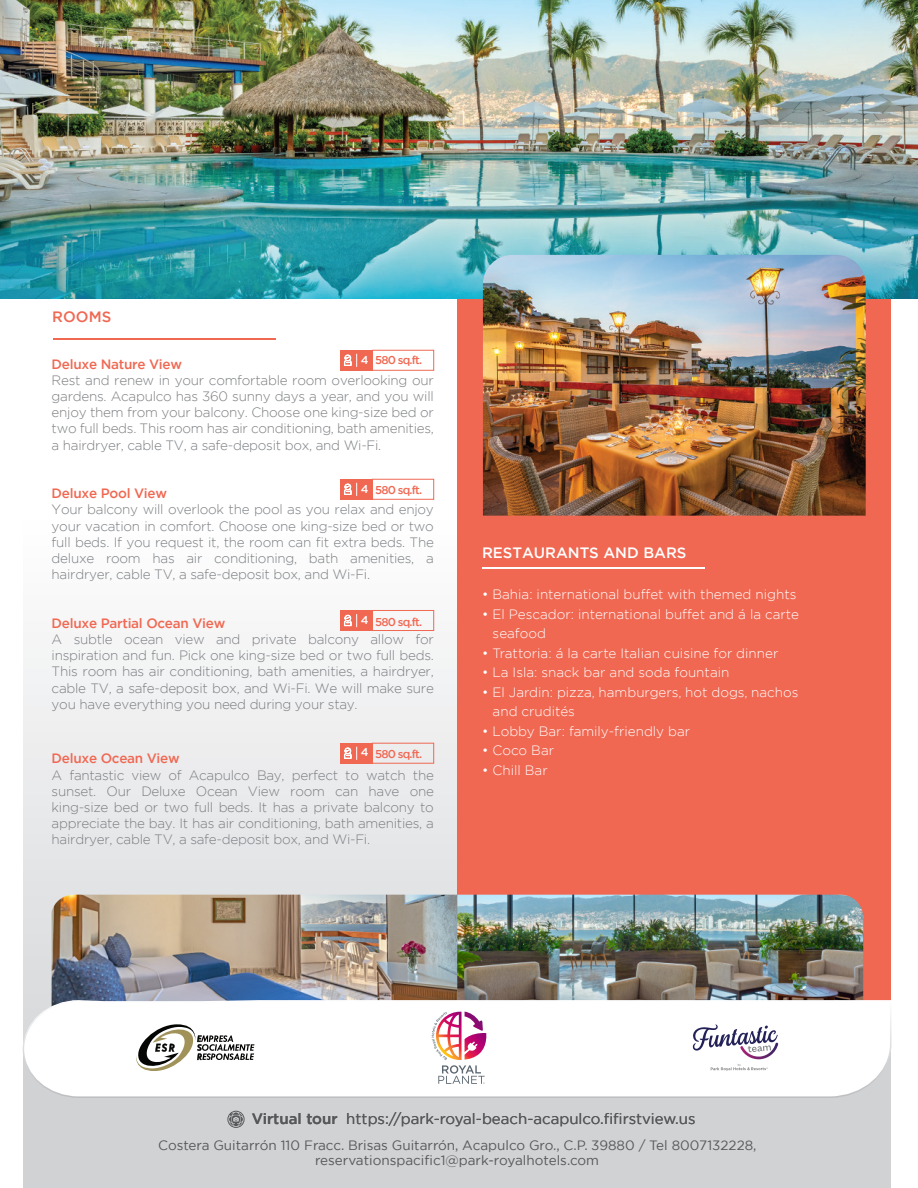
<style>
.page{position:relative;width:918px;height:1188px;background:#fff}
.page>*{position:absolute;margin:0;border:0;box-sizing:border-box;transform-origin:0 0}
.t1{font:15px "Gotham";color:#57585a}
.t2{font:500 15px "Gotham";color:#fff}
.t3{font:500 15px "Gotham";color:#f06852}
.t4{font:300 13.5px/16.2px "Gotham";letter-spacing:-.02em;color:#7a7e82;text-align:justify}
.t5{font:300 13.5px/19.5px "Gotham";color:#fff}
.t6{font:13.5px/15px "Gotham";color:#57585a;text-align:center}
.t7{font:500 13.5px "Gotham";letter-spacing:-.02em;color:#f06852}
.t8{font:500 11.4px "Gotham";letter-spacing:-.07em;color:#f06852}
.s1{color:#fff}
.s2{font-weight:500}
</style>
<div class="page">
<div style="left:23px;top:291px;width:435px;height:763px;background:linear-gradient(to bottom,#fff,#d9dbdd)"></div>
<div style="left:457px;top:214px;width:434px;height:827px;background:#f06852"></div>
<img style="left:0;top:0;width:918px;height:299px">
<hr style="left:482px;top:568px;width:223px;height:1px;background:#fff">
<img style="left:52px;top:895px;width:405px;height:104px">
<img style="left:457px;top:895px;width:406px;height:104px">
<div style="left:23px;top:1047px;width:868px;height:141px;background:#d1d2d4"></div>
<svg style="left:22px;top:999px;width:870px;height:99px"></svg>
<img style="left:483px;top:255px;width:383px;height:261px">
<hr style="left:53px;top:338px;width:223px;height:1px;background:#f06852">
<div style="left:340px;top:350px;width:32px;height:21px;background:#f06852"></div>
<svg style="left:344px;top:354px;width:13px;height:13px"></svg>
<div style="left:372px;top:350px;width:62px;height:21px;border:1px solid #f06852"></div>
<div style="left:340px;top:479px;width:32px;height:21px;background:#f06852"></div>
<svg style="left:344px;top:483px;width:13px;height:13px"></svg>
<div style="left:372px;top:479px;width:62px;height:21px;border:1px solid #f06852"></div>
<div style="left:340px;top:610px;width:32px;height:21px;background:#f06852"></div>
<svg style="left:344px;top:614px;width:13px;height:13px"></svg>
<div style="left:372px;top:610px;width:62px;height:21px;border:1px solid #f06852"></div>
<div style="left:340px;top:743px;width:32px;height:21px;background:#f06852"></div>
<svg style="left:344px;top:747px;width:13px;height:13px"></svg>
<div style="left:372px;top:743px;width:62px;height:21px;border:1px solid #f06852"></div>
<svg style="left:227px;top:1111px;width:18px;height:17px"></svg>
<svg style="left:134px;top:1024px;width:120px;height:47px"></svg>
<svg style="left:432px;top:1012px;width:56px;height:72px;background:#e5bcc9"></svg>
<svg style="left:692px;top:1024px;width:86px;height:47px;background:#d6d3de"></svg>
<p class="t3" style="left:52px;top:307px;width:60px">ROOMS</p>
<p class="t8" style="left:361px;top:353px;width:63px"><span class="s1">4</span> 580 sq.ft.</p>
<p class="t7" style="left:52px;top:355px;width:132px">Deluxe Nature View</p>
<p class="t4" style="left:52px;top:372px;width:384px">Rest and renew in your comfortable room overlooking our gardens. Acapulco has 360 sunny days a year, and you will enjoy them from your balcony. Choose one king-size bed or two full beds. This room has air conditioning, bath amenities, a hairdryer, cable TV, a safe-deposit box, and Wi-Fi.</p>
<p class="t7" style="left:52px;top:485px;width:117px">Deluxe Pool View</p>
<p class="t4" style="left:52px;top:501px;width:384px">Your balcony will overlook the pool as you relax and enjoy your vacation in comfort. Choose one king-size bed or two full beds. If you request it, the room can fit extra beds. The deluxe room has air conditioning, bath amenities, a hairdryer, cable TV, a safe-deposit box, and Wi-Fi.</p>
<p class="t7" style="left:52px;top:614px;width:175px">Deluxe Partial Ocean View</p>
<p class="t4" style="left:52px;top:631px;width:384px">A subtle ocean view and private balcony allow for inspiration and fun. Pick one king-size bed or two full beds.<br>This room has air conditioning, bath amenities, a hairdryer, cable TV, a safe-deposit box, and Wi-Fi. We will make sure you have everything you need during your stay.</p>
<p class="t8" style="left:361px;top:482px;width:63px"><span class="s1">4</span> 580 sq.ft.</p>
<p class="t8" style="left:361px;top:614px;width:63px"><sup>4</sup> 580 sq.ft.</p>
<p class="t8" style="left:361px;top:747px;width:63px"><sup>4</sup> 580 sq.ft.</p>
<p class="t7" style="left:52px;top:750px;width:130px">Deluxe Ocean View</p>
<p class="t4" style="left:52px;top:766px;width:384px">A fantastic view of Acapulco Bay, perfect to watch the sunset. Our Deluxe Ocean View room can have one king-size bed or two full beds. It has a private balcony to appreciate the bay. It has air conditioning, bath amenities, a hairdryer, cable TV, a safe-deposit box, and Wi-Fi.</p>
<p class="t2" style="left:482px;top:543px;width:206px">RESTAURANTS AND BARS</p>
<p class="t5" style="left:482px;top:584px;width:316px">• Bahia: international buffet with themed nights</p>
<p class="t5" style="left:493px;top:604px;width:308px;text-indent:-11px">• El Pescador: international buffet and á la carte seafood</p>
<p class="t5" style="left:482px;top:643px;width:298px">• Trattoria: á la carte Italian cuisine for dinner</p>
<p class="t5" style="left:482px;top:662px;width:249px">• La Isla: snack bar and soda fountain</p>
<p class="t5" style="left:493px;top:682px;width:307px;text-indent:-11px">• El Jardin: pizza, hamburgers, hot dogs, nachos and crudités</p>
<p class="t5" style="left:482px;top:721px;width:210px">• Lobby Bar: family-friendly bar</p>
<p class="t5" style="left:482px;top:740px;width:74px">• Coco Bar</p>
<p class="t5" style="left:482px;top:760px;width:67px">• Chill Bar</p>
<p class="t1" style="left:252px;top:1109px;width:445px"><span class="s2">Virtual tour</span> https://park-royal-beach-acapulco.fifirstview.us</p>
<p class="t6" style="left:158px;top:1137px;width:600px">Costera Guitarrón 110 Fracc. Brisas Guitarrón, Acapulco Gro., C.P. 39880 / Tel 8007132228, reservationspacific1@park-royalhotels.com</p>
</div>
